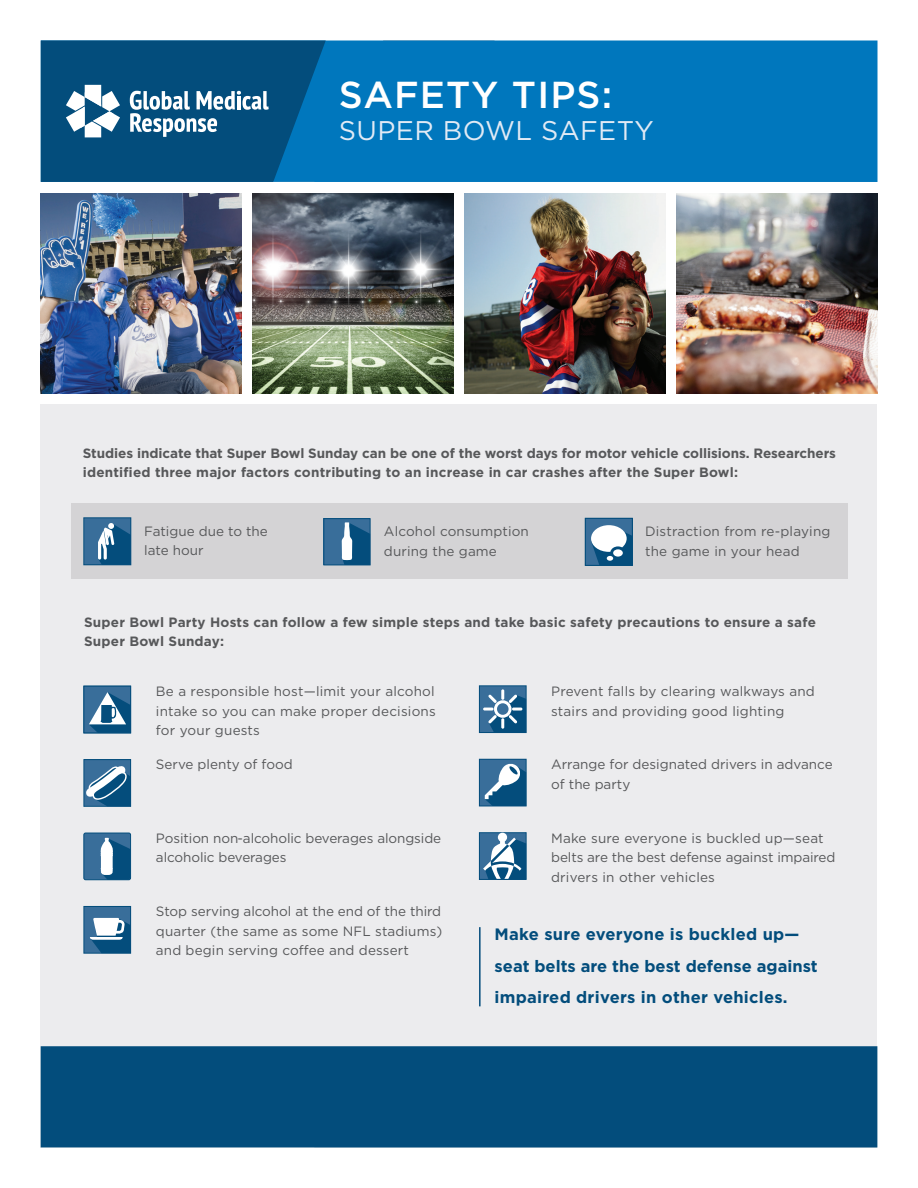
<style>
.page{position:relative;width:918px;height:1188px;background:#fff}
.page>*{position:absolute;margin:0;border:0;box-sizing:border-box;transform-origin:0 0}
.t1{font:500 37.5px "Gotham";letter-spacing:.03em;color:#fff}
.t2{font:27px "Gotham";letter-spacing:.015em;color:#e1eaf5}
.t3{font:700 16.5px/31.5px "Gotham";letter-spacing:.015em;color:#034d7c}
.t4{font:13.5px/19.5px "Gotham";letter-spacing:.01em;color:#57585a}
.t5{font:700 13.5px/19.5px "Gotham";letter-spacing:-.005em;color:#57585a}
.t6{font:700 13.5px/19.5px "Gotham";letter-spacing:.015em;color:#57585a}
</style>
<div class="page">
<div style="left:495px;top:40px;width:383px;height:142px;background:#0077bd"></div>
<div style="left:40px;top:404px;width:838px;height:744px;background:#ececee"></div>
<div style="left:41px;top:1046px;width:836px;height:102px;background:#034d7c"></div>
<svg style="left:41px;top:40px;width:454px;height:142px;background:#02629d"></svg>
<svg style="left:66px;top:85px;width:54px;height:52px"></svg>
<svg style="left:130px;top:91px;width:139px;height:46px"></svg>
<img style="left:40px;top:193px;width:201px;height:200px">
<img style="left:465px;top:193px;width:200px;height:200px">
<img style="left:253px;top:193px;width:200px;height:200px">
<img style="left:677px;top:193px;width:201px;height:200px">
<hr style="left:479px;top:927px;width:2px;height:79px;background:#044d7c">
<div style="left:84px;top:686px;width:47px;height:47px;background:#396e9a"></div>
<div style="left:83px;top:686px;width:48px;height:47px;border:1px solid #044d7c"></div>
<svg style="left:89px;top:691px;width:42px;height:42px"></svg>
<div style="left:84px;top:760px;width:47px;height:46px;background:#396e9a"></div>
<div style="left:83px;top:759px;width:48px;height:48px;border:1px solid #044d7c"></div>
<svg style="left:85px;top:766px;width:46px;height:40px"></svg>
<div style="left:84px;top:833px;width:47px;height:47px;background:#396e9a;border-radius:2px"></div>
<div style="left:83px;top:833px;width:48px;height:47px;border:1px solid #044d7c;border-radius:2px"></div>
<svg style="left:100px;top:838px;width:31px;height:42px"></svg>
<div style="left:84px;top:906px;width:47px;height:47px;background:#396e9a"></div>
<div style="left:83px;top:906px;width:48px;height:48px;border:1px solid #044d7c"></div>
<svg style="left:90px;top:918px;width:41px;height:35px"></svg>
<div style="left:479px;top:686px;width:47px;height:47px;background:#396e9a"></div>
<div style="left:479px;top:685px;width:48px;height:48px;border:1px solid #044d7c"></div>
<svg style="left:483px;top:689px;width:43px;height:44px"></svg>
<div style="left:479px;top:759px;width:47px;height:47px;background:#396e9a"></div>
<div style="left:479px;top:759px;width:48px;height:47px;border:1px solid #044d7c"></div>
<svg style="left:485px;top:763px;width:41px;height:43px"></svg>
<div style="left:479px;top:833px;width:47px;height:46px;background:#396e9a"></div>
<div style="left:479px;top:832px;width:48px;height:48px;border:1px solid #044d7c"></div>
<svg style="left:483px;top:833px;width:43px;height:46px"></svg>
<div style="left:71px;top:504px;width:776px;height:75px;background:#d4d3d5"></div>
<div style="left:84px;top:518px;width:47px;height:47px;background:#396e9a"></div>
<div style="left:83px;top:517px;width:48px;height:48px;border:1px solid #044d7c"></div>
<svg style="left:98px;top:523px;width:33px;height:42px"></svg>
<div style="left:324px;top:519px;width:46px;height:46px;background:#396e9a"></div>
<div style="left:323px;top:518px;width:48px;height:47px;border:1px solid #044d7c"></div>
<svg style="left:342px;top:522px;width:28px;height:43px"></svg>
<div style="left:585px;top:518px;width:47px;height:47px;background:#396e9a"></div>
<div style="left:585px;top:518px;width:48px;height:48px;border:1px solid #044d7c"></div>
<svg style="left:591px;top:525px;width:41px;height:40px;background:#84a7bf"></svg>
<h1 class="t1" style="left:339px;top:70px;width:275px">SAFETY TIPS:</h1>
<h2 class="t2" style="left:339px;top:114px;width:317px">SUPER BOWL SAFETY</h2>
<p class="t5" style="left:83px;top:443px;width:755px">Studies indicate that Super Bowl Sunday can be one of the worst days for motor vehicle collisions. Researchers identified three major factors contributing to an increase in car crashes after the Super Bowl:</p>
<p class="t4" style="left:144px;top:521px;width:125px">Fatigue due to the late hour</p>
<p class="t4" style="left:384px;top:521px;width:146px">Alcohol consumption during the game</p>
<p class="t4" style="left:645px;top:521px;width:187px">Distraction from re-playing the game in your head</p>
<p class="t6" style="left:84px;top:612px;width:733px">Super Bowl Party Hosts can follow a few simple steps and take basic safety precautions to ensure a safe<br>Super Bowl Sunday:</p>
<p class="t4" style="left:156px;top:681px;width:281px;text-align:justify">Be a responsible host—limit your alcohol intake so you can make proper decisions for your guests</p>
<p class="t4" style="left:551px;top:681px;width:265px">Prevent falls by clearing walkways and stairs and providing good lighting</p>
<p class="t4" style="left:156px;top:755px;width:138px">Serve plenty of food</p>
<p class="t4" style="left:156px;top:828px;width:287px">Position non-alcoholic beverages alongside alcoholic beverages</p>
<p class="t4" style="left:156px;top:902px;width:288px;text-align:justify">Stop serving alcohol at the end of the third quarter (the same as some NFL stadiums) and begin serving coffee and dessert</p>
<p class="t4" style="left:551px;top:755px;width:283px">Arrange for designated drivers in advance of the party</p>
<p class="t4" style="left:551px;top:828px;width:286px">Make sure everyone is buckled up—seat belts are the best defense against impaired drivers in other vehicles</p>
<p class="t3" style="left:495px;top:919px;width:325px">Make sure everyone is buckled up— seat belts are the best defense against impaired drivers in other vehicles.</p>
</div>
